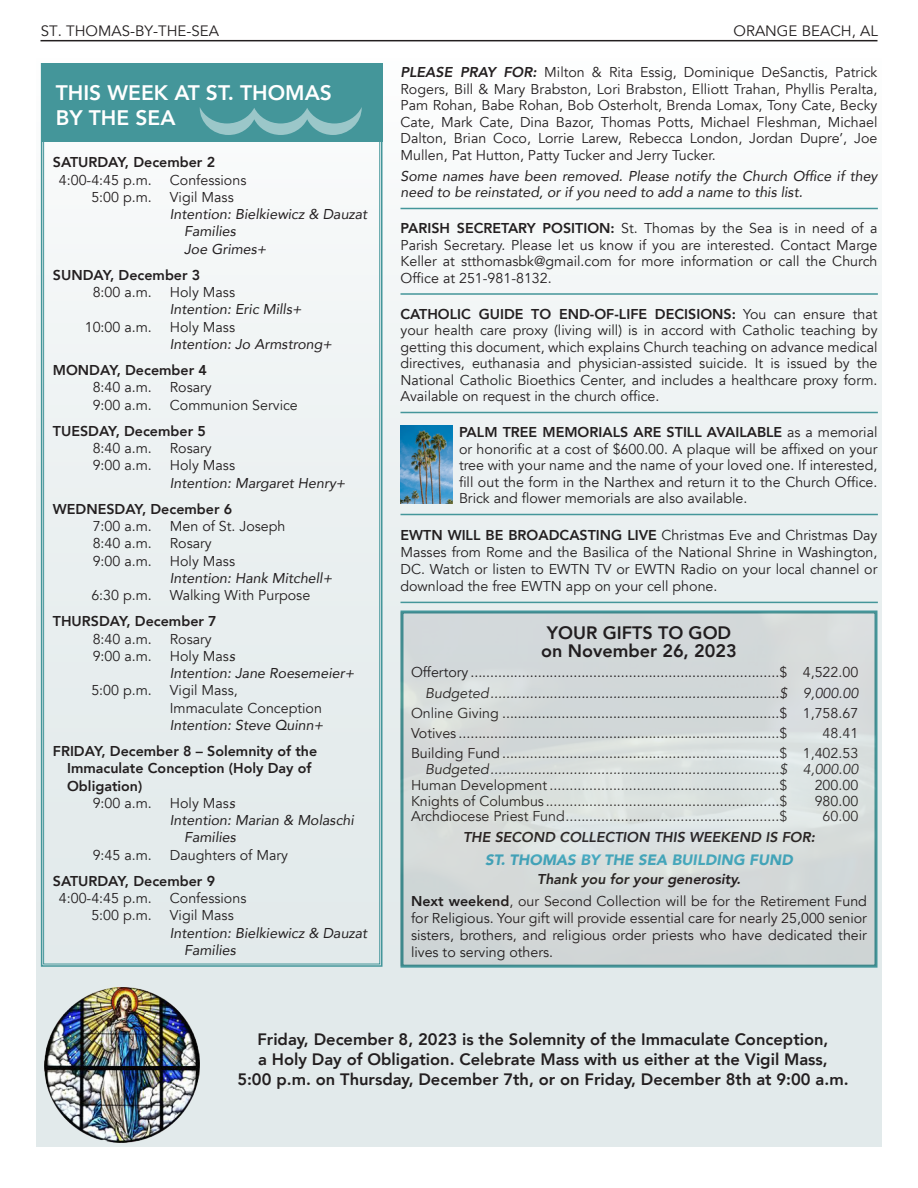
<style>
.page{position:relative;width:918px;height:1188px;background:#fff}
.page>*{position:absolute;margin:0;border:0;box-sizing:border-box;transform-origin:0 0}
.t1{font:800 21px "Avenir";color:#fff}
.t2{font:800 18px "Avenir";color:#231f20}
.t3{font:800 16.5px "Avenir";color:#231f20}
.t4{font:15px "Avenir";color:#231f20}
.t5{font:italic 900 15px "Avenir";color:#3fabc5}
.t6{font:14.25px/16.5px "Avenir";color:#231f20;text-align:justify}
.t7{font:italic 14.25px/16.5px "Avenir";color:#231f20}
.t8{font:800 14.25px "Avenir";color:#231f20}
.t9{font:italic 14.25px "Avenir";color:#231f20}
.t10{font:italic 800 14.25px "Avenir";color:#231f20}
.s1{font-weight:800;font-style:italic}
.s2{font-weight:800}
.s3{font-style:italic}
</style>
<div class="page">
<hr style="left:40px;top:40px;width:838px;height:1px;background:#231f20">
<div style="left:36px;top:58px;width:846px;height:1090px;background:linear-gradient(to bottom,#f9fafb,#dde6e7)"></div>
<hr style="left:400px;top:208px;width:478px;height:1px;background:#44969a">
<hr style="left:400px;top:293px;width:478px;height:2px;background:#44969a">
<hr style="left:400px;top:412px;width:478px;height:1px;background:#44969a">
<img style="left:400px;top:426px;width:53px;height:77px">
<hr style="left:401px;top:514px;width:477px;height:1px;background:#44969a">
<hr style="left:400px;top:602px;width:478px;height:1px;background:#44969a">
<div style="left:400px;top:610px;width:478px;height:358px;border:3px solid #44969a"></div>
<img style="left:45px;top:988px;width:154px;height:154px">
<svg style="left:40px;top:62px;width:343px;height:906px"></svg>
<div style="left:41px;top:63px;width:341px;height:78px;background:#44969a"></div>
<svg style="left:200px;top:107px;width:162px;height:28px"></svg>
<img style="left:400px;top:613px;width:476px;height:352px">
<p class="t4" style="left:41px;top:22px;width:180px">ST. THOMAS-BY-THE-SEA</p>
<p class="t4" style="left:734px;top:22px;width:146px">ORANGE BEACH, AL</p>
<p class="t6" style="left:400px;top:64px;width:479px"><span class="s1">PLEASE PRAY FOR:</span> Milton &amp; Rita Essig, Dominique DeSanctis, Patrick Rogers, Bill &amp; Mary Brabston, Lori Brabston, Elliott Trahan, Phyllis Peralta, Pam Rohan, Babe Rohan, Bob Osterholt, Brenda Lomax, Tony Cate, Becky Cate, Mark Cate, Dina Bazor, Thomas Potts, Michael Fleshman, Michael Dalton, Brian Coco, Lorrie Larew, Rebecca London, Jordan Dupre’, Joe Mullen, Pat Hutton, Patty Tucker and Jerry Tucker.</p>
<p class="t7" style="left:400px;top:167px;width:479px">Some names have been removed. Please notify the Church Office if they need to be reinstated, or if you need to add a name to this list.</p>
<p class="t6" style="left:400px;top:220px;width:478px"><span class="s2">PARISH SECRETARY POSITION:</span> St. Thomas by the Sea is in need of a Parish Secretary. Please let us know if you are interested. Contact Marge Keller at stthomasbk@gmail.com for more information or call the Church Office at 251-981-8132.</p>
<p class="t6" style="left:400px;top:306px;width:479px"><span class="s2">CATHOLIC GUIDE TO END-OF-LIFE DECISIONS:</span> You can ensure that your health care proxy (living will) is in accord with Catholic teaching by getting this document, which explains Church teaching on advance medical directives, euthanasia and physician-assisted suicide. It is issued by the National Catholic Bioethics Center, and includes a healthcare proxy form.<br>Available on request in the church office.</p>
<p class="t6" style="left:459px;top:424px;width:420px"><span class="s2">PALM TREE MEMORIALS ARE STILL AVAILABLE</span> as a memorial or honorific at a cost of $600.00. A plaque will be affixed on your tree with your name and the name of your loved one. If interested, fill out the form in the Narthex and return it to the Church Office.<br>Brick and flower memorials are also available.</p>
<p class="t6" style="left:400px;top:527px;width:479px;line-height:17.1px"><span class="s2">EWTN WILL BE BROADCASTING LIVE</span> Christmas Eve and Christmas Day Masses from Rome and the Basilica of the National Shrine in Washington, DC. Watch or listen to EWTN TV or EWTN Radio on your local channel or download the free EWTN app on your cell phone.</p>
<p class="t2" style="left:547px;top:619px;width:186px">YOUR GIFTS TO GOD</p>
<p class="t2" style="left:541px;top:637px;width:197px">on November 26, 2023</p>
<p class="t6" style="left:411px;top:664px;width:449px">Offertory ..............................................................................$ 4,522.00</p>
<p class="t9" style="left:425px;top:684px;width:435px">Budgeted.........................................................................$ 9,000.00</p>
<p class="t6" style="left:411px;top:705px;width:449px">Online Giving ......................................................................$ 1,758.67</p>
<p class="t6" style="left:411px;top:725px;width:378px">Votives .................................................................................$</p>
<p class="t6" style="left:823px;top:725px;width:37px">48.41</p>
<p class="t6" style="left:411px;top:745px;width:449px">Building Fund ......................................................................$ 1,402.53</p>
<p class="t9" style="left:425px;top:761px;width:435px">Budgeted.........................................................................$ 4,000.00</p>
<p class="t6" style="left:411px;top:777px;width:378px">Human Development ..........................................................$</p>
<p class="t6" style="left:815px;top:777px;width:45px">200.00</p>
<p class="t6" style="left:411px;top:793px;width:378px">Knights of Columbus ...........................................................$</p>
<p class="t6" style="left:815px;top:793px;width:45px">980.00</p>
<p class="t6" style="left:411px;top:808px;width:378px">Archdiocese Priest Fund......................................................$</p>
<p class="t6" style="left:823px;top:808px;width:37px">60.00</p>
<p class="t10" style="left:463px;top:829px;width:353px">THE SECOND COLLECTION THIS WEEKEND IS FOR:</p>
<p class="t5" style="left:485px;top:847px;width:309px">ST. THOMAS BY THE SEA BUILDING FUND</p>
<p class="t10" style="left:537px;top:871px;width:205px">Thank you for your generosity.</p>
<p class="t6" style="left:411px;top:893px;width:458px;line-height:17.1px"><span class="s2">Next weekend</span>, our Second Collection will be for the Retirement Fund for Religious. Your gift will provide essential care for nearly 25,000 senior sisters, brothers, and religious order priests who have dedicated their lives to serving others.</p>
<p class="t1" style="left:56px;top:76px;width:278px">THIS WEEK AT ST. THOMAS</p>
<p class="t1" style="left:56px;top:102px;width:121px">BY THE SEA</p>
<p class="t8" style="left:53px;top:151px;width:164px">SATURDAY, December 2</p>
<p class="t6" style="left:59px;top:172px;width:94px">4:00-4:45 p.m.</p>
<p class="t6" style="left:170px;top:172px;width:78px">Confessions</p>
<p class="t6" style="left:91px;top:189px;width:62px">5:00 p.m.</p>
<p class="t6" style="left:170px;top:189px;width:65px">Vigil Mass</p>
<p class="t7" style="left:170px;top:206px;width:199px">Intention: Bielkiewicz &amp; Dauzat</p>
<p class="t7" style="left:184px;top:223px;width:53px">Families</p>
<p class="t7" style="left:184px;top:240px;width:84px">Joe Grimes+</p>
<p class="t8" style="left:53px;top:264px;width:149px">SUNDAY, December 3</p>
<p class="t6" style="left:93px;top:284px;width:61px">8:00 a.m.</p>
<p class="t6" style="left:170px;top:284px;width:67px">Holy Mass</p>
<p class="t7" style="left:170px;top:301px;width:133px">Intention: Eric Mills+</p>
<p class="t6" style="left:85px;top:319px;width:69px">10:00 a.m.</p>
<p class="t6" style="left:170px;top:319px;width:67px">Holy Mass</p>
<p class="t7" style="left:170px;top:335px;width:164px">Intention: Jo Armstrong+</p>
<p class="t8" style="left:53px;top:359px;width:156px">MONDAY, December 4</p>
<p class="t6" style="left:93px;top:379px;width:61px">8:40 a.m.</p>
<p class="t6" style="left:170px;top:379px;width:43px">Rosary</p>
<p class="t6" style="left:93px;top:397px;width:61px">9:00 a.m.</p>
<p class="t6" style="left:170px;top:397px;width:130px">Communion Service</p>
<p class="t8" style="left:53px;top:420px;width:155px">TUESDAY, December 5</p>
<p class="t6" style="left:93px;top:440px;width:61px">8:40 a.m.</p>
<p class="t6" style="left:170px;top:440px;width:43px">Rosary</p>
<p class="t6" style="left:93px;top:457px;width:61px">9:00 a.m.</p>
<p class="t6" style="left:170px;top:457px;width:67px">Holy Mass</p>
<p class="t7" style="left:170px;top:474px;width:177px">Intention: Margaret Henry+</p>
<p class="t8" style="left:53px;top:498px;width:181px">WEDNESDAY, December 6</p>
<p class="t6" style="left:93px;top:518px;width:61px">7:00 a.m.</p>
<p class="t6" style="left:170px;top:518px;width:117px">Men of St. Joseph</p>
<p class="t6" style="left:93px;top:535px;width:61px">8:40 a.m.</p>
<p class="t6" style="left:170px;top:535px;width:43px">Rosary</p>
<p class="t6" style="left:93px;top:553px;width:61px">9:00 a.m.</p>
<p class="t6" style="left:170px;top:553px;width:67px">Holy Mass</p>
<p class="t7" style="left:170px;top:569px;width:164px">Intention: Hank Mitchell+</p>
<p class="t6" style="left:91px;top:587px;width:62px">6:30 p.m.</p>
<p class="t6" style="left:170px;top:587px;width:142px">Walking With Purpose</p>
<p class="t8" style="left:53px;top:610px;width:165px">THURSDAY, December 7</p>
<p class="t6" style="left:93px;top:631px;width:61px">8:40 a.m.</p>
<p class="t6" style="left:170px;top:631px;width:43px">Rosary</p>
<p class="t6" style="left:93px;top:648px;width:61px">9:00 a.m.</p>
<p class="t6" style="left:170px;top:648px;width:67px">Holy Mas<span class="s3">s</span></p>
<p class="t7" style="left:170px;top:665px;width:186px">Intention: Jane Roesemeier+</p>
<p class="t6" style="left:91px;top:682px;width:62px">5:00 p.m.</p>
<p class="t6" style="left:170px;top:682px;width:69px">Vigil Mass,</p>
<p class="t6" style="left:170px;top:700px;width:154px">Immaculate Conception</p>
<p class="t7" style="left:170px;top:716px;width:155px">Intention: Steve Quinn+</p>
<p class="t8" style="left:53px;top:740px;width:266px">FRIDAY, December 8 – Solemnity of the</p>
<p class="t8" style="left:67px;top:757px;width:246px">Immaculate Conception (Holy Day of</p>
<p class="t8" style="left:67px;top:774px;width:77px">Obligation)</p>
<p class="t6" style="left:93px;top:795px;width:61px">9:00 a.m.</p>
<p class="t6" style="left:170px;top:795px;width:67px">Holy Mas<span class="s3">s</span></p>
<p class="t7" style="left:170px;top:812px;width:186px">Intention: Marian &amp; Molaschi</p>
<p class="t7" style="left:184px;top:829px;width:53px">Families</p>
<p class="t6" style="left:93px;top:847px;width:61px">9:45 a.m.</p>
<p class="t6" style="left:170px;top:847px;width:120px">Daughters of Mary</p>
<p class="t8" style="left:53px;top:870px;width:164px">SATURDAY, December 9</p>
<p class="t6" style="left:59px;top:890px;width:94px">4:00-4:45 p.m.</p>
<p class="t6" style="left:170px;top:890px;width:78px">Confessions</p>
<p class="t6" style="left:91px;top:907px;width:62px">5:00 p.m.</p>
<p class="t6" style="left:170px;top:907px;width:65px">Vigil Mass</p>
<p class="t7" style="left:170px;top:924px;width:199px">Intention: Bielkiewicz &amp; Dauzat</p>
<p class="t7" style="left:184px;top:941px;width:53px">Families</p>
<p class="t3" style="left:257px;top:1026px;width:573px">Friday, December 8, 2023 is the Solemnity of the Immaculate Conception,</p>
<p class="t3" style="left:258px;top:1046px;width:571px">a Holy Day of Obligation. Celebrate Mass with us either at the Vigil Mass,</p>
<p class="t3" style="left:237px;top:1066px;width:613px">5:00 p.m. on Thursday, December 7th, or on Friday, December 8th at 9:00 a.m.</p>
</div>
